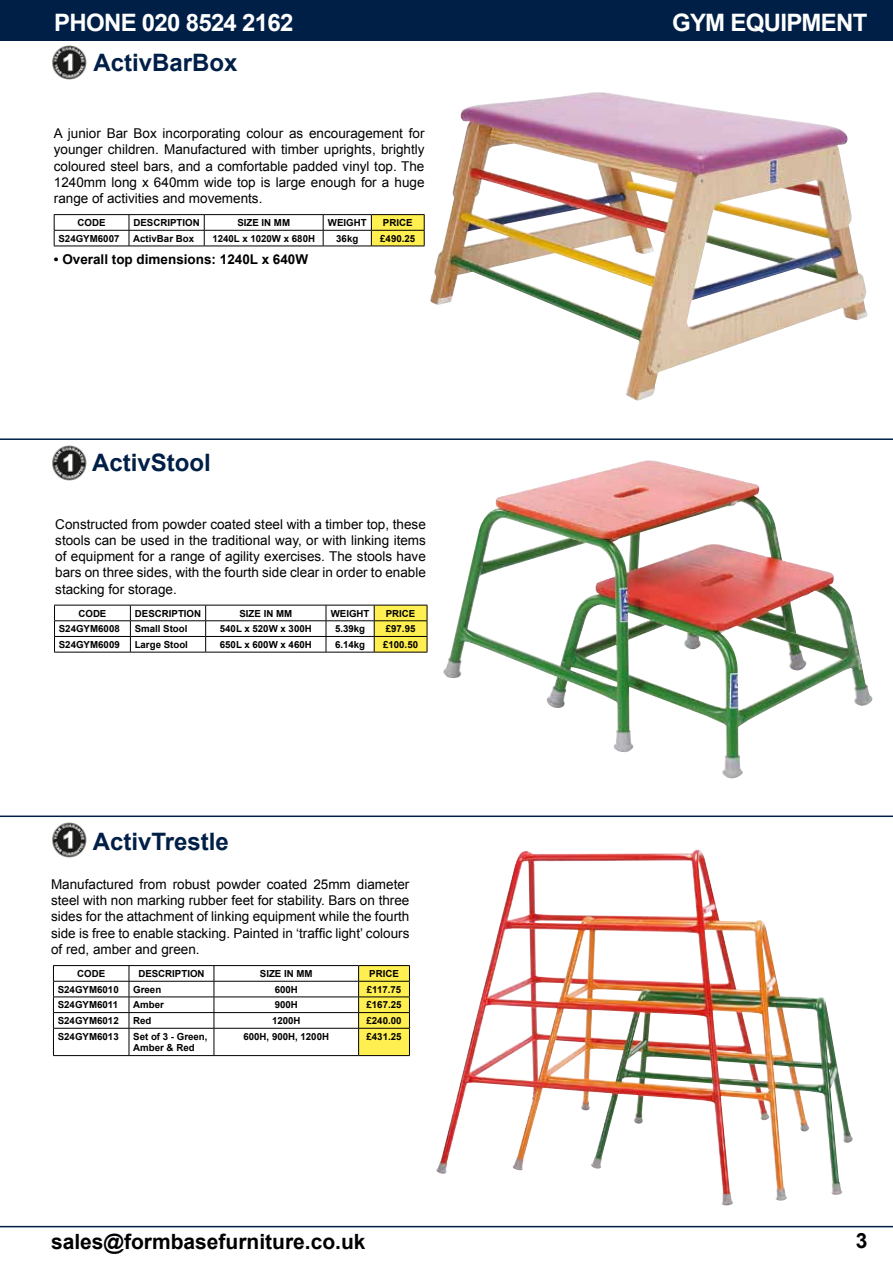
<style>
.page{position:relative;width:893px;height:1263px;background:#fff}
.page>*{position:absolute;margin:0;border:0;box-sizing:border-box;transform-origin:0 0}
.t1{font:700 24px "Arial";color:#001f47}
.t2{font:700 24px "Arial";letter-spacing:-.03em;color:#fff}
.t3{font:700 21px "Arial";color:#000}
.t4{font:13.5px/16.2px "Arial";color:#000;text-align:justify}
.t5{font:700 13.5px "Arial";color:#000}
.t6{font:700 9.75px/11.7px "Arial";color:#000}
</style>
<div class="page">
<div style="left:0;top:0;width:893px;height:40px;background:#001f47"></div>
<hr style="left:0;top:1226px;width:893px;height:1px;background:#001f47">
<hr style="left:0;top:438px;width:893px;height:2px;background:#001f47">
<hr style="left:0;top:815px;width:893px;height:2px;background:#001f47">
<hr style="left:54px;top:214px;width:75px;height:1px;background:#000">
<hr style="left:129px;top:214px;width:75px;height:1px;background:#000">
<hr style="left:204px;top:214px;width:119px;height:1px;background:#000">
<hr style="left:323px;top:214px;width:48px;height:1px;background:#000">
<hr style="left:371px;top:214px;width:53px;height:1px;background:#000">
<svg style="left:54px;top:215px;width:371px;height:31px"></svg>
<hr style="left:54px;top:246px;width:75px;height:1px;background:#000">
<hr style="left:129px;top:246px;width:75px;height:1px;background:#000">
<hr style="left:204px;top:246px;width:119px;height:1px;background:#000">
<hr style="left:323px;top:246px;width:48px;height:1px;background:#000">
<hr style="left:371px;top:246px;width:53px;height:1px;background:#000">
<img style="left:430px;top:92px;width:438px;height:309px">
<svg style="left:54px;top:605px;width:374px;height:47px"></svg>
<hr style="left:54px;top:652px;width:76px;height:1px;background:#000">
<hr style="left:130px;top:652px;width:76px;height:1px;background:#000">
<hr style="left:206px;top:652px;width:120px;height:1px;background:#000">
<hr style="left:326px;top:652px;width:48px;height:1px;background:#000">
<hr style="left:374px;top:652px;width:53px;height:1px;background:#000">
<img style="left:443px;top:460px;width:429px;height:319px">
<svg style="left:53px;top:965px;width:357px;height:90px"></svg>
<hr style="left:53px;top:1055px;width:76px;height:1px;background:#000">
<hr style="left:129px;top:1055px;width:85px;height:1px;background:#000">
<hr style="left:214px;top:1055px;width:145px;height:1px;background:#000">
<hr style="left:359px;top:1055px;width:51px;height:1px;background:#000">
<img style="left:436px;top:849px;width:408px;height:357px">
<img style="left:52px;top:45px;width:35px;height:35px">
<img style="left:52px;top:445px;width:35px;height:35px">
<img style="left:52px;top:822px;width:35px;height:36px">
<h1 class="t2" style="left:54px;top:7px;width:241px">PHONE 020 8524 2162</h1>
<h1 class="t2" style="left:672px;top:7px;width:197px">GYM EQUIPMENT</h1>
<h1 class="t1" style="left:94px;top:46px;width:146px">ActivBarBox</h1>
<p class="t4" style="left:54px;top:126px;width:372px">A junior Bar Box incorporating colour as encouragement for younger children. Manufactured with timber uprights, brightly coloured steel bars, and a comfortable padded vinyl top. The 1240mm long x 640mm wide top is large enough for a huge range of activities and movements.</p>
<p class="t6" style="left:78px;top:217px;width:29px">CODE</p>
<p class="t6" style="left:133px;top:217px;width:68px">DESCRIPTION</p>
<p class="t6" style="left:237px;top:217px;width:54px">SIZE IN MM</p>
<p class="t6" style="left:328px;top:217px;width:40px">WEIGHT</p>
<p class="t6" style="left:383px;top:217px;width:31px">PRICE</p>
<p class="t6" style="left:58px;top:233px;width:63px">S24GYM6007</p>
<p class="t6" style="left:133px;top:233px;width:62px">ActivBar Box</p>
<p class="t6" style="left:212px;top:233px;width:104px">1240L x 1020W x 680H</p>
<p class="t6" style="left:336px;top:233px;width:24px">36kg</p>
<p class="t6" style="left:380px;top:233px;width:37px">£490.25</p>
<p class="t5" style="left:54px;top:250px;width:256px">• Overall top dimensions: 1240L x 640W</p>
<h1 class="t1" style="left:92px;top:446px;width:120px">ActivStool</h1>
<p class="t4" style="left:55px;top:516px;width:372px">Constructed from powder coated steel with a timber top, these stools can be used in the traditional way, or with linking items of equipment for a range of agility exercises. The stools have bars on three sides, with the fourth side clear in order to enable stacking for storage.</p>
<p class="t6" style="left:78px;top:607px;width:29px">CODE</p>
<p class="t6" style="left:135px;top:607px;width:68px">DESCRIPTION</p>
<p class="t6" style="left:239px;top:607px;width:54px">SIZE IN MM</p>
<p class="t6" style="left:331px;top:607px;width:40px">WEIGHT</p>
<p class="t6" style="left:386px;top:607px;width:31px">PRICE</p>
<p class="t6" style="left:59px;top:623px;width:63px">S24GYM6008</p>
<p class="t6" style="left:135px;top:623px;width:54px">Small Stool</p>
<p class="t6" style="left:220px;top:623px;width:93px">540L x 520W x 300H</p>
<p class="t6" style="left:335px;top:623px;width:32px">5.39kg</p>
<p class="t6" style="left:386px;top:623px;width:31px">£97.95</p>
<p class="t6" style="left:59px;top:639px;width:63px">S24GYM6009</p>
<p class="t6" style="left:135px;top:639px;width:55px">Large Stool</p>
<p class="t6" style="left:220px;top:639px;width:93px">650L x 600W x 460H</p>
<p class="t6" style="left:335px;top:639px;width:32px">6.14kg</p>
<p class="t6" style="left:383px;top:639px;width:37px">£100.50</p>
<h1 class="t1" style="left:93px;top:825px;width:138px">ActivTrestle</h1>
<p class="t4" style="left:51px;top:876px;width:360px">Manufactured from robust powder coated 25mm diameter steel with non marking rubber feet for stability. Bars on three sides for the attachment of linking equipment while the fourth side is free to enable stacking. Painted in ‘traffic light’ colours of red, amber and green.</p>
<p class="t6" style="left:77px;top:968px;width:29px">CODE</p>
<p class="t6" style="left:138px;top:968px;width:68px">DESCRIPTION</p>
<p class="t6" style="left:260px;top:968px;width:54px">SIZE IN MM</p>
<p class="t6" style="left:369px;top:968px;width:31px">PRICE</p>
<p class="t6" style="left:58px;top:984px;width:63px">S24GYM6010</p>
<p class="t6" style="left:133px;top:984px;width:30px">Green</p>
<p class="t6" style="left:275px;top:984px;width:25px">600H</p>
<p class="t6" style="left:367px;top:984px;width:36px">£117.75</p>
<p class="t6" style="left:58px;top:999px;width:62px">S24GYM6011</p>
<p class="t6" style="left:133px;top:999px;width:32px">Amber</p>
<p class="t6" style="left:275px;top:999px;width:25px">900H</p>
<p class="t6" style="left:366px;top:999px;width:37px">£167.25</p>
<p class="t6" style="left:58px;top:1015px;width:63px">S24GYM6012</p>
<p class="t6" style="left:133px;top:1015px;width:20px">Red</p>
<p class="t6" style="left:272px;top:1015px;width:30px">1200H</p>
<p class="t6" style="left:366px;top:1015px;width:37px">£240.00</p>
<p class="t6" style="left:58px;top:1031px;width:63px">S24GYM6013</p>
<p class="t6" style="left:133px;top:1031px;width:76px">Set of 3 - Green,<br>Amber &amp; Red</p>
<p class="t6" style="left:243px;top:1031px;width:87px">600H, 900H, 1200H</p>
<p class="t6" style="left:366px;top:1031px;width:37px">£431.25</p>
<h2 class="t3" style="left:51px;top:1227px;width:316px">sales@formbasefurniture.co.uk</h2>
<h2 class="t3" style="left:856px;top:1226px;width:13px">3</h2>
</div>
